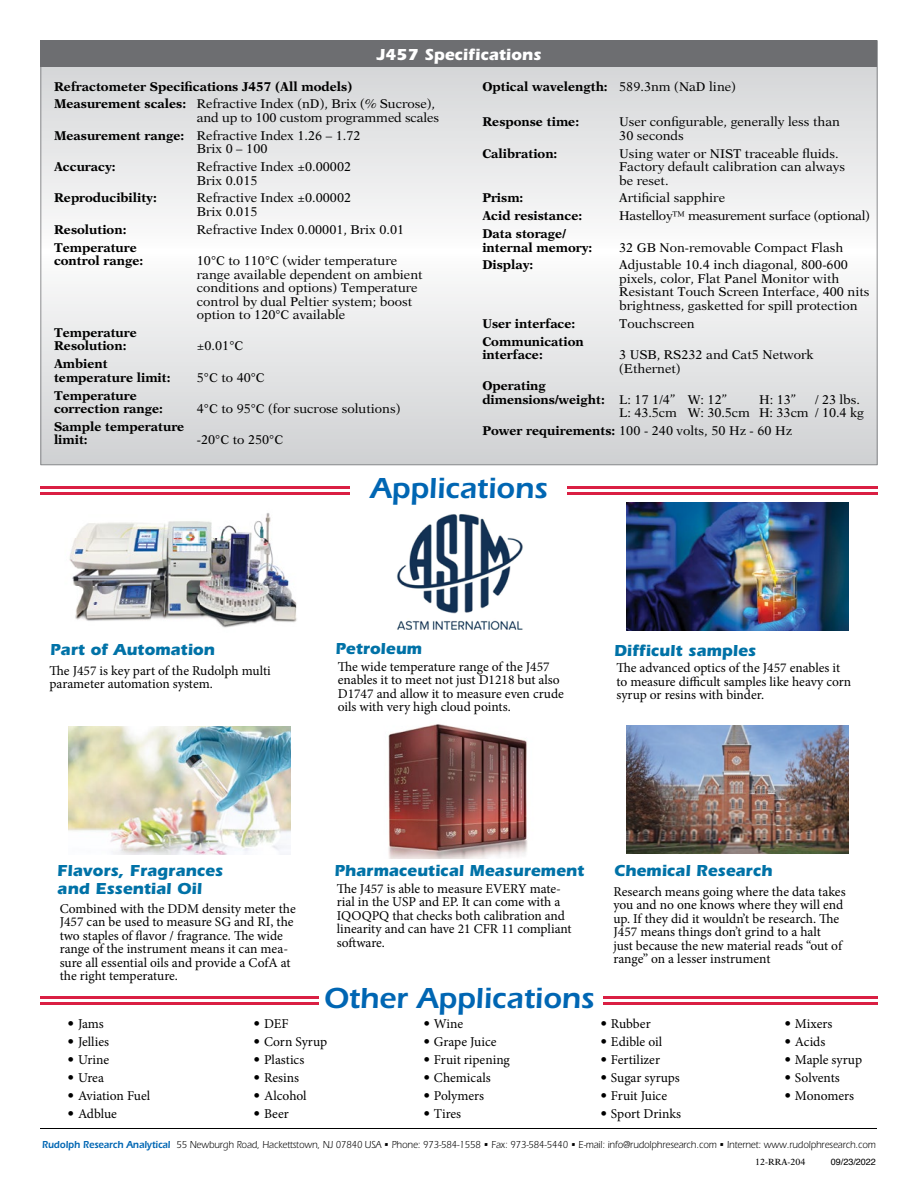
<style>
.page{position:relative;width:918px;height:1188px;background:#fff}
.page>*{position:absolute;margin:0;border:0;box-sizing:border-box;transform-origin:0 0}
.t1{font:600 30px "Itc Eras";color:#0066b3}
.t2{font:700 16.5px "Itc Eras";color:#0072a7}
.t3{font:700 16.5px "Itc Eras";color:#fff}
.t4{font:13.5px/13.5px "Minion Pro";color:#000}
.t5{font:12.75px/13.5px "New Aster";color:#000}
.t6{font:700 12.75px/13.5px "New Aster";color:#000}
.t7{font:12.75px "New Aster";letter-spacing:-.02em;color:#000}
.t8{font:10.5px "Itc Eras";letter-spacing:-.005em;color:#000;scale:.9 1}
.t9{font:9px "New Aster";color:#000}
.t10{font:9px "Helvetica";color:#000}
.s1{font-weight:400}
.s2{font-weight:700}
.s3{font-family:"New Aster"}
.s4{font-weight:600;color:#0066b3}
</style>
<div class="page">
<img style="left:69px;top:513px;width:228px;height:115px">
<img style="left:626px;top:725px;width:222px;height:129px">
<img style="left:397px;top:514px;width:126px;height:116px">
<img style="left:69px;top:726px;width:221px;height:128px">
<img style="left:388px;top:724px;width:140px;height:134px">
<hr style="left:40px;top:1128px;width:838px;height:1px;background:#000">
<svg style="left:40px;top:67px;width:838px;height:398px"></svg>
<div style="left:40px;top:40px;width:838px;height:27px;background:#6d6e71"></div>
<hr style="left:40px;top:486px;width:310px;height:3px;background:#da1f43">
<hr style="left:40px;top:492px;width:310px;height:3px;background:#da1f43">
<hr style="left:40px;top:996px;width:279px;height:3px;background:#da1f43">
<hr style="left:40px;top:1002px;width:279px;height:3px;background:#da1f43">
<hr style="left:567px;top:486px;width:311px;height:3px;background:#da1f43">
<hr style="left:567px;top:492px;width:311px;height:3px;background:#da1f43">
<hr style="left:603px;top:996px;width:275px;height:3px;background:#da1f43">
<hr style="left:603px;top:1002px;width:275px;height:3px;background:#da1f43">
<img style="left:627px;top:502px;width:221px;height:129px">
<p class="t3" style="left:377px;top:45px;width:166px">J457 Specifications</p>
<p class="t6" style="left:54px;top:77px;width:383px;line-height:17.9px">Refractometer Specifications J457 (All models)<br>Measurement scales: <span class="s1">Refractive Index (nD), Brix (% Sucrose),</span></p>
<p class="t5" style="left:54px;top:108px;width:387px;line-height:17.9px;text-indent:143px">and up to 100 custom programmed scales<br><span class="s2">Measurement range:</span> Refractive Index 1.26 – 1.72</p>
<p class="t5" style="left:197px;top:142px;width:72px">Brix 0 – 100</p>
<p class="t6" style="left:54px;top:160px;width:63px">Accuracy:</p>
<p class="t5" style="left:197px;top:160px;width:156px">Refractive Index ±0.00002<br>Brix 0.015</p>
<p class="t6" style="left:54px;top:191px;width:104px">Reproducibility:</p>
<p class="t5" style="left:197px;top:191px;width:156px">Refractive Index ±0.00002<br>Brix 0.015</p>
<p class="t6" style="left:54px;top:222px;width:74px">Resolution:</p>
<p class="t5" style="left:197px;top:222px;width:209px">Refractive Index 0.00001, Brix 0.01</p>
<p class="t6" style="left:54px;top:240px;width:91px">Temperature control range:</p>
<p class="t5" style="left:197px;top:254px;width:227px">10°C to 110°C (wider temperature range available dependent on ambient conditions and options) Temperature control by dual Peltier system; boost option to 120°C available</p>
<p class="t6" style="left:54px;top:326px;width:84px">Temperature<br>Resolution:</p>
<p class="t6" style="left:54px;top:357px;width:118px">Ambient temperature limit:</p>
<p class="t6" style="left:54px;top:388px;width:111px">Temperature correction range:</p>
<p class="t6" style="left:54px;top:419px;width:132px">Sample temperature limit:</p>
<p class="t5" style="left:197px;top:339px;width:48px">±0.01°C</p>
<p class="t5" style="left:197px;top:370px;width:69px">5°C to 40°C</p>
<p class="t5" style="left:197px;top:402px;width:205px">4°C to 95°C (for sucrose solutions)</p>
<p class="t5" style="left:197px;top:433px;width:88px">-20°C to 250°C</p>
<p class="t6" style="left:482px;top:79px;width:255px">Optical wavelength: <span class="s1">589.3nm (NaD line)</span></p>
<p class="t6" style="left:482px;top:115px;width:98px">Response time:</p>
<p class="t5" style="left:619px;top:115px;width:222px">User configurable, generally less than<br>30 seconds</p>
<p class="t6" style="left:482px;top:146px;width:77px">Calibration:</p>
<p class="t5" style="left:619px;top:146px;width:227px">Using water or NIST traceable fluids.<br>Factory default calibration can always be reset.</p>
<p class="t6" style="left:482px;top:191px;width:43px">Prism:</p>
<p class="t5" style="left:619px;top:191px;width:107px">Artificial sapphire</p>
<p class="t6" style="left:482px;top:209px;width:101px">Acid resistance:</p>
<p class="t7" style="left:619px;top:208px;width:252px">Hastelloy™ measurement surface (optional)</p>
<p class="t6" style="left:482px;top:227px;width:112px">Data storage/ internal memory:</p>
<p class="t5" style="left:619px;top:240px;width:226px">32 GB Non-removable Compact Flash</p>
<p class="t6" style="left:482px;top:258px;width:52px">Display:</p>
<p class="t5" style="left:619px;top:258px;width:252px">Adjustable 10.4 inch diagonal, 800-600 pixels, color, Flat Panel Monitor with Resistant Touch Screen Interface, 400 nits brightness, gasketted for spill protection</p>
<p class="t6" style="left:482px;top:316px;width:95px">User interface:</p>
<p class="t5" style="left:619px;top:316px;width:77px">Touchscreen</p>
<p class="t6" style="left:482px;top:334px;width:103px">Communication interface:</p>
<p class="t5" style="left:619px;top:348px;width:196px">3 USB, RS232 and Cat5 Network (Ethernet)</p>
<p class="t6" style="left:482px;top:379px;width:246px">Operating<br>dimensions/weight: <span class="s1">L: 17 1/4” W: 12”</span></p>
<p class="t5" style="left:619px;top:393px;width:246px;text-indent:196px">/ 23 lbs.<br>L: 43.5cm W: 30.5cm H: 33cm / 10.4 kg</p>
<p class="t5" style="left:482px;top:424px;width:311px"><span class="s2">Power requirements:</span> 100 - 240 volts, 50 Hz - 60 Hz</p>
<p class="t5" style="left:759px;top:393px;width:39px">H: 13”</p>
<p class="t2" style="left:50px;top:640px;width:166px">Part of Automation</p>
<p class="t4" style="left:50px;top:664px;width:223px">The J457 is key part of the Rudolph multi parameter automation system.</p>
<h1 class="t1" style="left:370px;top:470px;width:179px">Applications</h1>
<p class="t2" style="left:335px;top:639px;width:88px">Petroleum</p>
<p class="t2" style="left:614px;top:641px;width:143px">Difficult samples</p>
<p class="t4" style="left:338px;top:660px;width:228px">The wide temperature range of the J457 enables it to meet not just D1218 but also D1747 and allow it to measure even crude oils with very high cloud points.</p>
<p class="t4" style="left:616px;top:661px;width:236px">The advanced optics of the J457 enables it to measure difficult samples like heavy corn syrup or resins with binder.</p>
<p class="t2" style="left:57px;top:861px;width:167px">Flavors, Fragrances</p>
<p class="t2" style="left:334px;top:861px;width:251px">Pharmaceutical Measurement</p>
<p class="t2" style="left:57px;top:879px;width:146px">and Essential Oil</p>
<p class="t4" style="left:337px;top:882px;width:237px">The J457 is able to measure EVERY mate&shy;rial in the USP and EP. It can come with a IQOQPQ that checks both calibration and linearity and can have 21 CFR 11 compliant software.</p>
<p class="t4" style="left:60px;top:902px;width:238px">Combined with the DDM density meter the J457 can be used to measure SG and RI, the two staples of flavor / fragrance. The wide range of the instrument means it can mea&shy;sure all essential oils and provide a CofA at the right temperature.</p>
<p class="t4" style="left:67px;top:1017px;width:38px"><span class="s3">•</span> Jams</p>
<p class="t4" style="left:67px;top:1035px;width:43px"><span class="s3">•</span> Jellies</p>
<p class="t4" style="left:67px;top:1053px;width:43px"><span class="s3">•</span> Urine</p>
<p class="t4" style="left:67px;top:1071px;width:38px"><span class="s3">•</span> Urea</p>
<p class="t4" style="left:67px;top:1089px;width:84px"><span class="s3">•</span> Aviation Fuel</p>
<p class="t4" style="left:67px;top:1107px;width:51px"><span class="s3">•</span> Adblue</p>
<h1 class="t1" style="left:324px;top:981px;width:272px">Other Applications</h1>
<p class="t4" style="left:254px;top:1017px;width:37px"><span class="s3">•</span> DEF</p>
<p class="t4" style="left:254px;top:1035px;width:75px"><span class="s3">•</span> Corn Syrup</p>
<p class="t4" style="left:254px;top:1053px;width:52px"><span class="s3">•</span> Plastics</p>
<p class="t4" style="left:254px;top:1071px;width:47px"><span class="s3">•</span> Resins</p>
<p class="t4" style="left:254px;top:1089px;width:55px"><span class="s3">•</span> Alcohol</p>
<p class="t4" style="left:254px;top:1107px;width:37px"><span class="s3">•</span> Beer</p>
<p class="t4" style="left:423px;top:1017px;width:41px"><span class="s3">•</span> Wine</p>
<p class="t4" style="left:423px;top:1035px;width:74px"><span class="s3">•</span> Grape Juice</p>
<p class="t4" style="left:423px;top:1053px;width:88px"><span class="s3">•</span> Fruit ripening</p>
<p class="t4" style="left:423px;top:1071px;width:69px"><span class="s3">•</span> Chemicals</p>
<p class="t4" style="left:423px;top:1089px;width:62px"><span class="s3">•</span> Polymers</p>
<p class="t4" style="left:423px;top:1107px;width:39px"><span class="s3">•</span> Tires</p>
<p class="t2" style="left:614px;top:861px;width:160px">Chemical Research</p>
<p class="t4" style="left:613px;top:885px;width:234px">Research means going where the data takes you and no one knows where they will end up. If they did it wouldn’t be research. The J457 means things don’t grind to a halt<br>just because the new material reads “out of range” on a lesser instrument</p>
<p class="t4" style="left:600px;top:1017px;width:52px"><span class="s3">•</span> Rubber</p>
<p class="t4" style="left:600px;top:1035px;width:63px"><span class="s3">•</span> Edible oil</p>
<p class="t4" style="left:600px;top:1053px;width:61px"><span class="s3">•</span> Fertilizer</p>
<p class="t4" style="left:600px;top:1071px;width:81px"><span class="s3">•</span> Sugar syrups</p>
<p class="t4" style="left:600px;top:1089px;width:68px"><span class="s3">•</span> Fruit Juice</p>
<p class="t4" style="left:600px;top:1107px;width:82px"><span class="s3">•</span> Sport Drinks</p>
<p class="t4" style="left:784px;top:1017px;width:49px"><span class="s3">•</span> Mixers</p>
<p class="t4" style="left:784px;top:1035px;width:42px"><span class="s3">•</span> Acids</p>
<p class="t4" style="left:784px;top:1053px;width:79px"><span class="s3">•</span> Maple syrup</p>
<p class="t4" style="left:784px;top:1071px;width:57px"><span class="s3">•</span> Solvents</p>
<p class="t4" style="left:784px;top:1089px;width:71px"><span class="s3">•</span> Monomers</p>
<p class="t8" style="left:42px;top:1139px;width:928px"><span class="s4">Rudolph Research Analytical</span> 55 Newburgh Road, Hackettstown, NJ 07840 USA • Phone: 973-584-1558 • Fax: 973-584-5440 • E-mail: info@rudolphresearch.com • Internet: www.rudolphresearch.com</p>
<p class="t9" style="left:755px;top:1157px;width:52px">12-RRA-204</p>
<p class="t10" style="left:831px;top:1155px;width:47px">09/23/2022</p>
</div>
